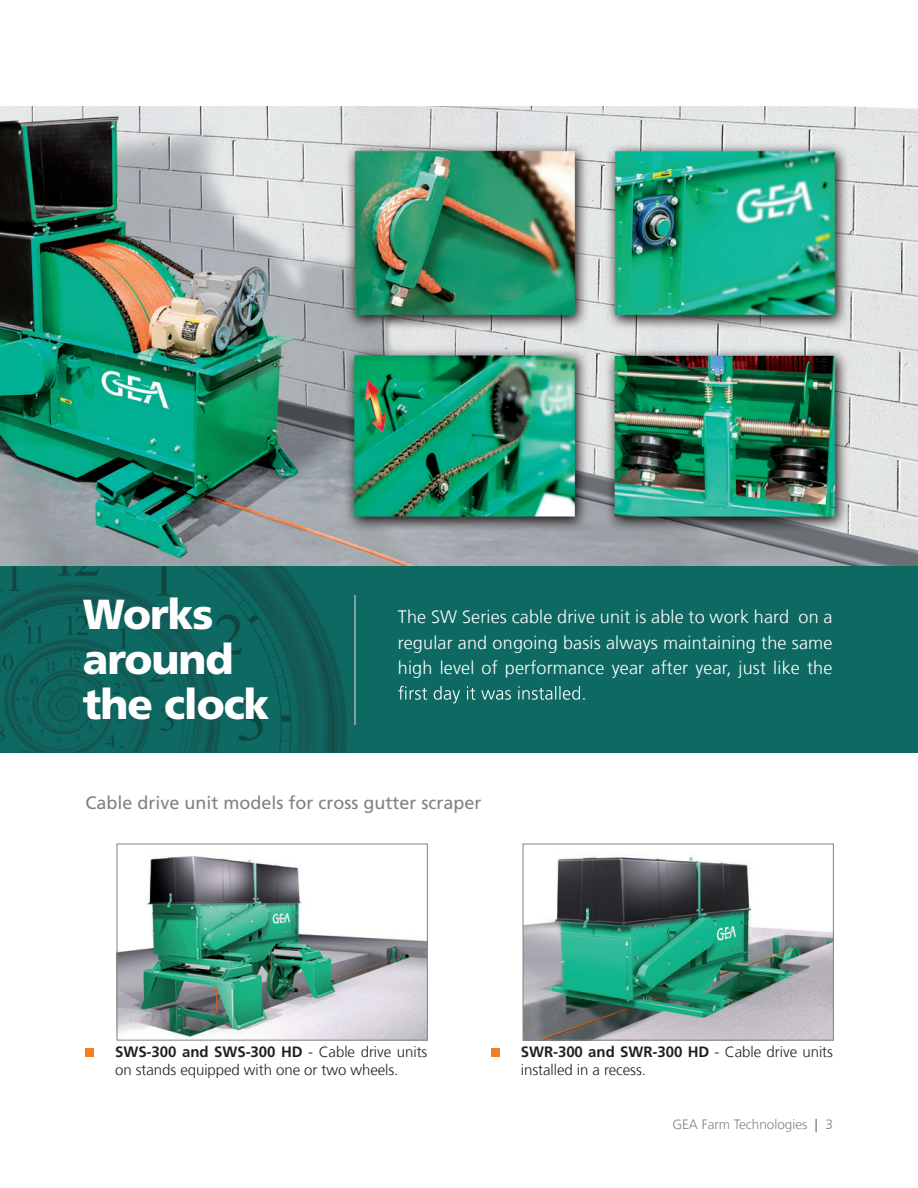
<style>
.page{position:relative;width:918px;height:1188px;background:#fff}
.page>*{position:absolute;margin:0;border:0;box-sizing:border-box;transform-origin:0 0}
.t1{font:900 42px/45px "Frutiger LT Com";letter-spacing:-.025em;color:#fff}
.t2{font:300 18px/25.5px "Frutiger LT Com";letter-spacing:.01em;color:#fff;text-align:justify}
.t3{font:18px "Frutiger LT Com";color:#808285}
.t4{font:300 15px/18px "Frutiger LT Com";letter-spacing:-.005em;color:#231f20}
.t5{font:300 13.5px "Frutiger LT Com";color:#808285}
.s1{font-weight:700}
</style>
<div class="page">
<img style="left:0;top:107px;width:918px;height:459px">
<div style="left:0;top:566px;width:918px;height:187px;background:#0e6963"></div>
<svg style="left:398px;top:686px;width:187px;height:17px"></svg>
<div style="left:491px;top:1048px;width:9px;height:9px;background:#f48026"></div>
<img style="left:525px;top:855px;width:307px;height:183px">
<div style="left:523px;top:844px;width:311px;height:196px;border:1px solid #808285"></div>
<div style="left:85px;top:1048px;width:9px;height:9px;background:#f48026"></div>
<img style="left:119px;top:856px;width:307px;height:182px">
<div style="left:117px;top:844px;width:311px;height:196px;border:1px solid #808285"></div>
<img style="left:0;top:566px;width:355px;height:187px">
<img style="left:355px;top:595px;width:1px;height:129px">
<h1 class="t1" style="left:83px;top:592px;width:188px">Works around the clock</h1>
<p class="t2" style="left:398px;top:604px;width:436px">The SW Series cable drive unit is able to work hard on a regular and ongoing basis always maintaining the same high level of performance year after year, just like the</p>
<p class="t3" style="left:85px;top:792px;width:398px">Cable drive unit models for cross gutter scraper</p>
<p class="t4" style="left:115px;top:1043px;width:314px"><span class="s1">SWS-300 and SWS-300 HD</span> - Cable drive units on stands equipped with one or two wheels.</p>
<p class="t4" style="left:521px;top:1043px;width:314px"><span class="s1">SWR-300 and SWR-300 HD</span> - Cable drive units installed in a recess.</p>
<p class="t5" style="left:672px;top:1116px;width:162px">GEA Farm Technologies <span class="s1">|</span> 3</p>
</div>
